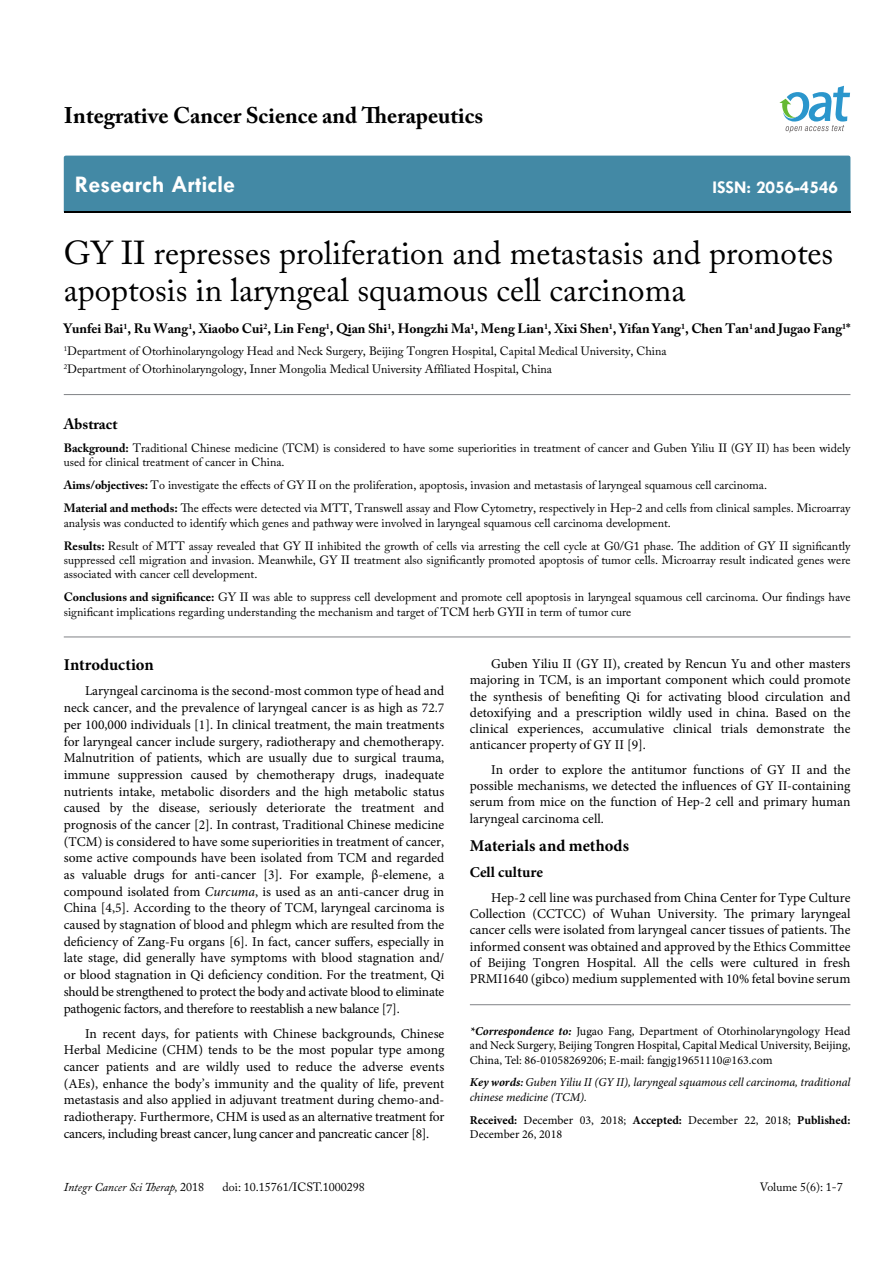
<style>
.page{position:relative;width:893px;height:1263px;background:#fff}
.page>*{position:absolute;margin:0;border:0;box-sizing:border-box;transform-origin:0 0}
.t1{font:33px/37.5px "Adobe Caslon Pro";color:#000}
.t2{font:700 24px "Tw Cen";color:#fff}
.t3{font:700 22.5px "Adobe Caslon Pro";color:#000}
.t4{font:700 18px "Tw Cen";color:#fff}
.t5{font:700 16.5px "Minion Pro";color:#000}
.t6{font:700 15px "Minion Pro";color:#000}
.t7{font:700 15px "Adobe Caslon Pro";color:#000}
.t8{font:13.5px/16.6px "Minion Pro";color:#000;text-align:justify}
.t9{font:700 13.5px "Adobe Caslon Pro";color:#000}
.t10{font:12px/14.4px "Adobe Caslon Pro";color:#000}
.t11{font:12px/14.4px "Minion Pro";color:#000;text-align:justify}
.t12{font:italic 12px/14.4px "Minion Pro";letter-spacing:-.005em;color:#000}
.t13{font:italic 12px "Adobe Caslon Pro";color:#000}
.s1{font-weight:700}
.s2{font-style:italic}
.s3{font-weight:700;font-style:italic}
.s4{font-weight:600}
.s5{font-style:normal}
</style>
<div class="page">
<div style="left:64px;top:156px;width:786px;height:56px;background:#4389a5"></div>
<svg style="left:779px;top:86px;width:71px;height:47px"></svg>
<hr style="left:64px;top:637px;width:786px;height:1px;background:#808285">
<hr style="left:64px;top:394px;width:786px;height:1px;background:#808285">
<hr style="left:470px;top:1004px;width:380px;height:1px;background:#808285">
<h3 class="t3" style="left:64px;top:102px;width:421px">Integrative Cancer Science and Therapeutics</h3>
<h2 class="t2" style="left:75px;top:170px;width:162px">Research Article</h2>
<h3 class="t4" style="left:712px;top:176px;width:127px">ISSN: 2056-4546</h3>
<h1 class="t1" style="left:64px;top:233px;width:771px">GY II represses proliferation and metastasis and promotes apoptosis in laryngeal squamous cell carcinoma</h1>
<p class="t9" style="left:64px;top:320px;width:788px">Yunfei Bai<sup>1</sup>, Ru Wang<sup>1</sup>, Xiaobo Cui<sup>2</sup>, Lin Feng<sup>1</sup>, Qian Shi<sup>1</sup>, Hongzhi Ma<sup>1</sup>, Meng Lian<sup>1</sup>, Xixi Shen<sup>1</sup>, Yifan Yang<sup>1</sup>, Chen Tan<sup>1</sup> and Jugao Fang<sup>1</sup>*</p>
<p class="t10" style="left:64px;top:342px;width:604px;line-height:18px"><sup>1</sup>Department of Otorhinolaryngology Head and Neck Surgery, Beijing Tongren Hospital, Capital Medical University, China<br><sup>2</sup>Department of Otorhinolaryngology, Inner Mongolia Medical University Affiliated Hospital, China</p>
<p class="t7" style="left:64px;top:415px;width:55px">Abstract</p>
<p class="t10" style="left:64px;top:441px;width:788px"><span class="s1">Background:</span> Traditional Chinese medicine (TCM) is considered to have some superiorities in treatment of cancer and Guben Yiliu II (GY II) has been widely used for clinical treatment of cancer in China.</p>
<p class="t10" style="left:64px;top:474px;width:788px;line-height:23px"><span class="s1">Aims/objectives:</span> To investigate the effects of GY II on the proliferation, apoptosis, invasion and metastasis of laryngeal squamous cell carcinoma.<br><span class="s1">Material and methods:</span> The effects were detected via MTT, Transwell assay and Flow Cytometry, respectively in Hep-2 and cells from clinical samples. Microarray</p>
<p class="t10" style="left:64px;top:511px;width:788px;line-height:23px">analysis was conducted to identify which genes and pathway were involved in laryngeal squamous cell carcinoma development.<br><span class="s1">Results:</span> Result of MTT assay revealed that GY II inhibited the growth of cells via arresting the cell cycle at G0/G1 phase. The addition of GY II significantly</p>
<p class="t10" style="left:64px;top:553px;width:788px">suppressed cell migration and invasion. Meanwhile, GY II treatment also significantly promoted apoptosis of tumor cells. Microarray result indicated genes were associated with cancer cell development.</p>
<p class="t10" style="left:64px;top:590px;width:788px"><span class="s1">Conclusions and significance:</span> GY II was able to suppress cell development and promote cell apoptosis in laryngeal squamous cell carcinoma. Our findings have significant implications regarding understanding the mechanism and target of TCM herb GYII in term of tumor cure</p>
<p class="t5" style="left:64px;top:653px;width:91px">Introduction</p>
<p class="t8" style="left:64px;top:683px;width:382px;text-indent:21px">Laryngeal carcinoma is the second-most common type of head and neck cancer, and the prevalence of laryngeal cancer is as high as 72.7 per 100,000 individuals [1]. In clinical treatment, the main treatments for laryngeal cancer include surgery, radiotherapy and chemotherapy.<br>Malnutrition of patients, which are usually due to surgical trauma, immune suppression caused by chemotherapy drugs, inadequate nutrients intake, metabolic disorders and the high metabolic status caused by the disease, seriously deteriorate the treatment and prognosis of the cancer [2]. In contrast, Traditional Chinese medicine (TCM) is considered to have some superiorities in treatment of cancer, some active compounds have been isolated from TCM and regarded as valuable drugs for anti-cancer [3]. For example, β-elemene, a compound isolated from <span class="s2">Curcuma</span>, is used as an anti-cancer drug in China [4,5]. According to the theory of TCM, laryngeal carcinoma is caused by stagnation of blood and phlegm which are resulted from the deficiency of Zang-Fu organs [6]. In fact, cancer suffers, especially in late stage, did generally have symptoms with blood stagnation and/ or blood stagnation in Qi deficiency condition. For the treatment, Qi should be strengthened to protect the body and activate blood to eliminate pathogenic factors, and therefore to reestablish a new balance [7].</p>
<p class="t8" style="left:64px;top:1025px;width:382px;text-indent:21px">In recent days, for patients with Chinese backgrounds, Chinese Herbal Medicine (CHM) tends to be the most popular type among cancer patients and are wildly used to reduce the adverse events (AEs), enhance the body’s immunity and the quality of life, prevent metastasis and also applied in adjuvant treatment during chemo-and&shy;radiotherapy. Furthermore, CHM is used as an alternative treatment for cancers, including breast cancer, lung cancer and pancreatic cancer [8].</p>
<p class="t8" style="left:470px;top:656px;width:382px;line-height:16.2px;text-indent:21px">Guben Yiliu II (GY II), created by Rencun Yu and other masters majoring in TCM, is an important component which could promote the synthesis of benefiting Qi for activating blood circulation and detoxifying and a prescription wildly used in china. Based on the clinical experiences, accumulative clinical trials demonstrate the anticancer property of GY II [9].</p>
<p class="t8" style="left:470px;top:761px;width:382px;line-height:16.2px;text-indent:21px">In order to explore the antitumor functions of GY II and the possible mechanisms, we detected the influences of GY II-containing serum from mice on the function of Hep-2 cell and primary human laryngeal carcinoma cell.</p>
<p class="t5" style="left:470px;top:834px;width:161px">Materials and methods</p>
<p class="t6" style="left:470px;top:862px;width:75px">Cell culture</p>
<p class="t8" style="left:470px;top:889px;width:382px;line-height:16.2px;text-indent:21px">Hep-2 cell line was purchased from China Center for Type Culture Collection (CCTCC) of Wuhan University. The primary laryngeal cancer cells were isolated from laryngeal cancer tissues of patients. The informed consent was obtained and approved by the Ethics Committee of Beijing Tongren Hospital. All the cells were cultured in fresh PRMI1640 (gibco) medium supplemented with 10% fetal bovine serum</p>
<p class="t11" style="left:470px;top:1024px;width:382px"><span class="s3">*Correspondence to:</span> Jugao Fang, Department of Otorhinolaryngology Head and Neck Surgery, Beijing Tongren Hospital, Capital Medical University, Beijing, China, Tel: 86-01058269206; E-mail: fangjg19651110@163.com</p>
<p class="t12" style="left:470px;top:1075px;width:382px"><span class="s1">Key words</span><span class="s4">:</span> Guben Yiliu II (GY II), laryngeal squamous cell carcinoma, traditional chinese medicine (TCM).</p>
<p class="t11" style="left:470px;top:1113px;width:382px"><span class="s1">Received:</span> December 03, 2018; <span class="s1">Accepted:</span> December 22, 2018; <span class="s1">Published:<br></span>December 26, 2018</p>
<p class="t13" style="left:64px;top:1180px;width:142px">Integr Cancer Sci Therap, <span class="s5">2018</span></p>
<p class="t10" style="left:223px;top:1180px;width:144px">doi: 10.15761/ICST.1000298</p>
<p class="t10" style="left:760px;top:1180px;width:84px">Volume 5(6): 1-7</p>
</div>
